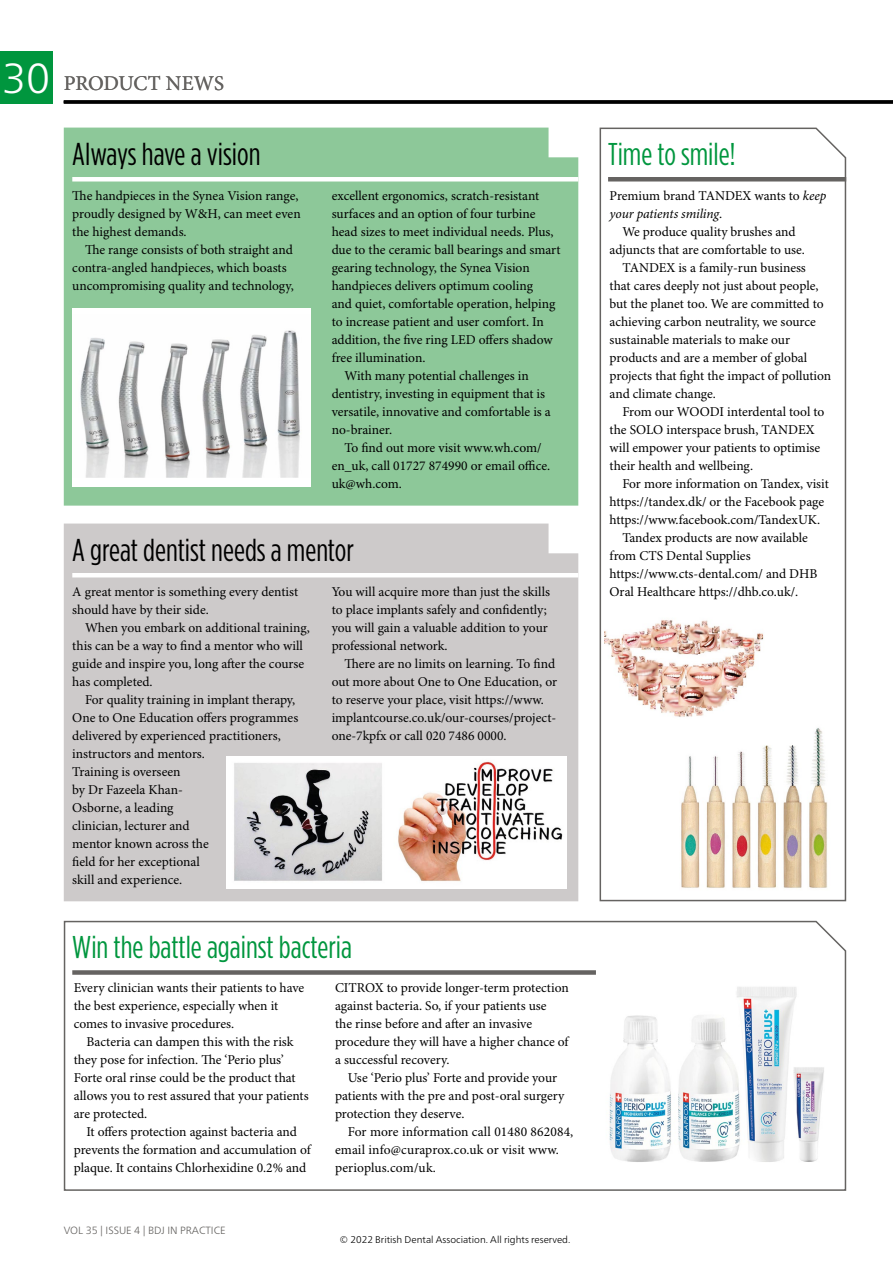
<style>
.page{position:relative;width:893px;height:1263px;background:#fff}
.page>*{position:absolute;margin:0;border:0;box-sizing:border-box;transform-origin:0 0}
.NoXML_page_numbers{font:300 42px "Frutiger Neue LT Pro";color:#fff}
.Title_black__underli{font:31.5px "Gotham Condensed";color:#000}
.Title_underlined_bla{font:31.5px "Gotham Condensed";color:#00963e}
.NoXML_category{font:21px "Minion Pro";letter-spacing:-.015em;color:#656361}
.Para_body{font:13.5px/18px "Minion Pro";color:#000}
.Para_body_1st{font:13.5px/18px "Minion Pro";color:#000}
.NoXML_footer{font:300 10.5px "Frutiger Neue LT Pro";color:#656361}
.t1{font:300 9.75px "Frutiger Neue LT Pro";color:#000}
.s1{font-style:italic}
</style>
<div class="page">
<hr style="left:64px;top:100px;width:829px;height:3px;background:#000">
<div style="left:0;top:51px;width:52px;height:52px;background:#00963e"></div>
<svg style="left:63px;top:920px;width:784px;height:271px"></svg>
<div style="left:72px;top:970px;width:524px;height:5px;background:#656361"></div>
<div style="left:600px;top:980px;width:236px;height:200px;background:#fff"></div>
<img style="left:609px;top:987px;width:215px;height:175px">
<div style="left:64px;top:128px;width:514px;height:378px;background:#8dc899"></div>
<hr style="left:72px;top:177px;width:506px;height:4px;background:#fff">
<div style="left:72px;top:308px;width:238px;height:178px;background:#fff"></div>
<img style="left:80px;top:330px;width:220px;height:148px">
<div style="left:64px;top:523px;width:514px;height:378px;background:#cdcaca"></div>
<hr style="left:72px;top:573px;width:506px;height:4px;background:#fff">
<img style="left:226px;top:757px;width:341px;height:131px">
<svg style="left:599px;top:127px;width:248px;height:775px"></svg>
<hr style="left:608px;top:177px;width:238px;height:4px;background:#656361">
<img style="left:604px;top:609px;width:168px;height:120px">
<p class="NoXML_page_numbers" style="left:2px;top:54px;width:50px">30</p>
<p class="NoXML_category" style="left:64px;top:71px;width:162px">PRODUCT NEWS</p>
<p class="Title_black__underli" style="left:72px;top:136px;width:190px">Always have a vision</p>
<p class="Para_body_1st" style="left:72px;top:187px;width:230px">The handpieces in the Synea Vision range, proudly designed by W&amp;H, can meet even the highest demands.</p>
<p class="Para_body" style="left:72px;top:241px;width:223px;text-indent:13px">The range consists of both straight and contra-angled handpieces, which boasts uncompromising quality and technology,</p>
<p class="Para_body" style="left:332px;top:187px;width:230px">excellent ergonomics, scratch-resistant surfaces and an option of four turbine head sizes to meet individual needs. Plus, due to the ceramic ball bearings and smart gearing technology, the Synea Vision handpieces delivers optimum cooling<br>and quiet, comfortable operation, helping to increase patient and user comfort. In addition, the five ring LED offers shadow free illumination.</p>
<p class="Para_body" style="left:332px;top:367px;width:221px;text-indent:13px">With many potential challenges in dentistry, investing in equipment that is versatile, innovative and comfortable is a no-brainer.</p>
<p class="Para_body" style="left:332px;top:439px;width:220px;text-indent:13px">To find out more visit www.wh.com/ en_uk, call 01727 874990 or email office. uk@wh.com.</p>
<p class="Title_black__underli" style="left:72px;top:532px;width:283px">A great dentist needs a mentor</p>
<p class="Para_body_1st" style="left:72px;top:583px;width:227px">A great mentor is something every dentist should have by their side.</p>
<p class="Para_body" style="left:72px;top:619px;width:239px;text-indent:13px">When you embark on additional training, this can be a way to find a mentor who will guide and inspire you, long after the course has completed.</p>
<p class="Para_body" style="left:72px;top:691px;width:227px;text-indent:13px">For quality training in implant therapy,<br>One to One Education offers programmes delivered by experienced practitioners, instructors and mentors.<br>Training is overseen<br>by Dr Fazeela Khan-<br>Osborne, a leading<br>clinician, lecturer and<br>mentor known across the<br>field for her exceptional<br>skill and experience.</p>
<p class="Para_body" style="left:332px;top:583px;width:220px">You will acquire more than just the skills to place implants safely and confidently; you will gain a valuable addition to your professional network.</p>
<p class="Para_body" style="left:332px;top:655px;width:227px;text-indent:13px">There are no limits on learning. To find out more about One to One Education, or to reserve your place, visit https://www. implantcourse.co.uk/our-courses/project&shy;one-7kpfx or call 020 7486 0000.</p>
<p class="Title_underlined_bla" style="left:72px;top:929px;width:281px">Win the battle against bacteria</p>
<p class="Para_body_1st" style="left:74px;top:979px;width:232px">Every clinician wants their patients to have the best experience, especially when it comes to invasive procedures.</p>
<p class="Para_body" style="left:74px;top:1033px;width:236px;text-indent:13px">Bacteria can dampen this with the risk they pose for infection. The ‘Perio plus’ Forte oral rinse could be the product that allows you to rest assured that your patients are protected.</p>
<p class="Para_body" style="left:74px;top:1123px;width:238px;text-align:center">It offers protection against bacteria and prevents the formation and accumulation of plaque. It contains Chlorhexidine 0.2% and</p>
<p class="Para_body" style="left:335px;top:979px;width:235px">CITROX to provide longer-term protection against bacteria. So, if your patients use<br>the rinse before and after an invasive procedure they will have a higher chance of a successful recovery.</p>
<p class="Para_body" style="left:335px;top:1069px;width:231px;text-indent:13px">Use ‘Perio plus’ Forte and provide your patients with the pre and post-oral surgery protection they deserve.</p>
<p class="Para_body" style="left:335px;top:1123px;width:240px;text-indent:13px">For more information call 01480 862084, email info@curaprox.co.uk or visit www. perioplus.com/uk.</p>
<p class="NoXML_footer" style="left:64px;top:1224px;width:163px">VOL 35 | ISSUE 4 | BDJ IN PRACTICE</p>
<p class="t1" style="left:340px;top:1234px;width:232px">© 2022 British Dental Association. All rights reserved.</p>
<p class="Title_underlined_bla" style="left:608px;top:136px;width:129px">Time to smile!</p>
<p class="Para_body_1st" style="left:610px;top:187px;width:218px">Premium brand TANDEX wants to <span class="s1">keep your patients smiling</span>.</p>
<p class="Para_body" style="left:610px;top:223px;width:197px;text-align:center">We produce quality brushes and adjuncts that are comfortable to use.</p>
<p class="Para_body" style="left:610px;top:259px;width:223px;text-indent:13px">TANDEX is a family-run business<br>that cares deeply not just about people, but the planet too. We are committed to achieving carbon neutrality, we source sustainable materials to make our products and are a member of global projects that fight the impact of pollution and climate change.</p>
<p class="Para_body" style="left:610px;top:403px;width:216px;text-indent:13px">From our WOODI interdental tool to the SOLO interspace brush, TANDEX will empower your patients to optimise their health and wellbeing.</p>
<p class="Para_body" style="left:610px;top:475px;width:221px;text-indent:13px">For more information on Tandex, visit https://tandex.dk/ or the Facebook page https://www.facebook.com/TandexUK.</p>
<p class="Para_body" style="left:610px;top:529px;width:209px;text-indent:13px">Tandex products are now available from CTS Dental Supplies https://www.cts-dental.com/ and DHB Oral Healthcare https://dhb.co.uk/.</p>
</div>
